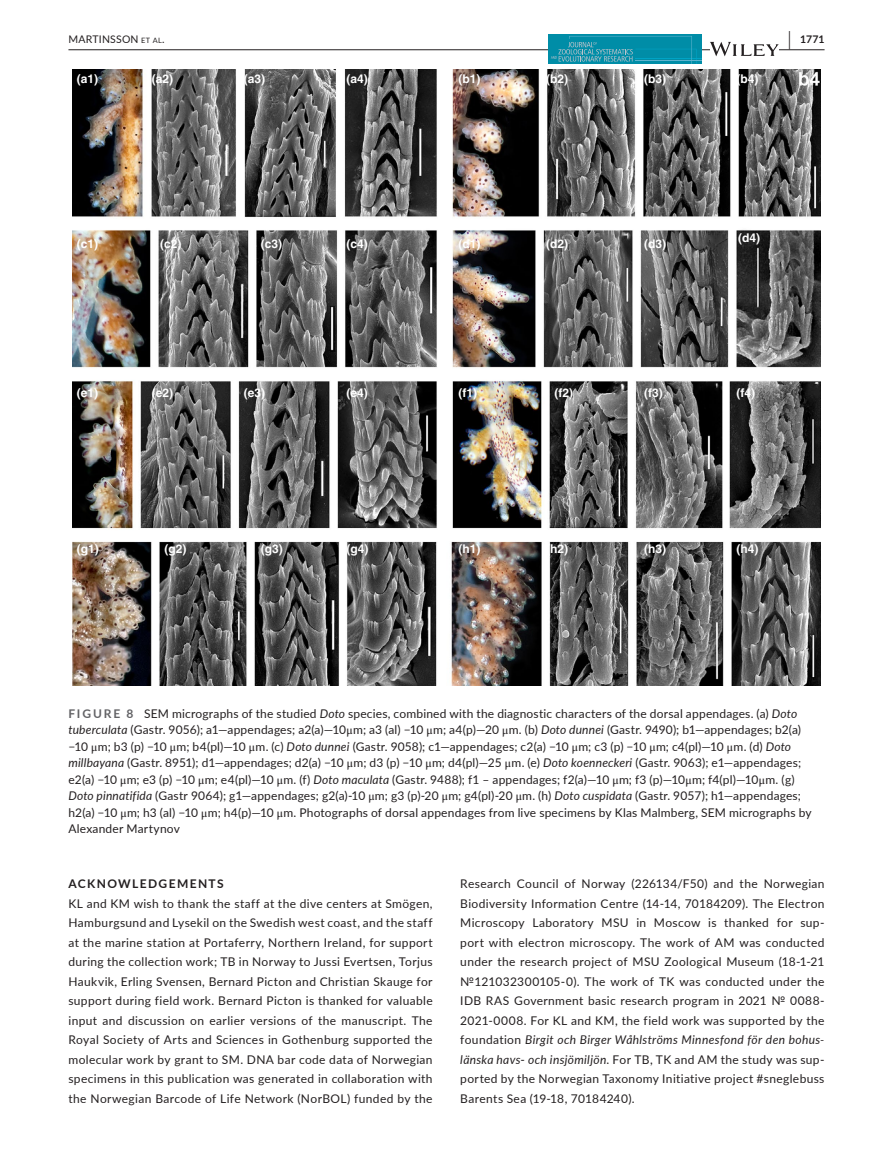
<style>
.page{position:relative;width:893px;height:1174px;background:#fff}
.page>*{position:absolute;margin:0;border:0;box-sizing:border-box;transform-origin:0 0}
.t1{font:12px/19.5px "Lato";letter-spacing:.015em;color:#231f20;text-align:justify}
.t2{font:700 12px "Helvetica";color:#fff}
.t3{font:700 12px "Lato";letter-spacing:.115em;color:#231f20}
.t4{font:10.5px "Lato";letter-spacing:.02em;color:#231f20}
.t5{font:700 10.5px "Lato";color:#231f20}
.s1{font-size:7.35px}
.s2{font-size:19.5px}
.s3{font-weight:700;color:#636366}
.s4{font-style:italic}
.s5{font-family:"STIX"}
</style>
<div class="page">
<hr style="left:68px;top:49px;width:756px;height:1px;background:#231f20">
<div style="left:548px;top:34px;width:153px;height:30px;background:#008da7"></div>
<hr style="left:635px;top:58px;width:66px;height:1px;background:#00a3c5">
<hr style="left:635px;top:60px;width:66px;height:1px;background:#5db3ce">
<svg style="left:551px;top:36px;width:146px;height:28px"></svg>
<svg style="left:710px;top:42px;width:69px;height:14px"></svg>
<img style="left:72px;top:69px;width:749px;height:617px">
<p class="t4" style="left:68px;top:31px;width:98px">MARTINSSON <span class="s1">et al</span>.</p>
<p class="t5" style="left:789px;top:31px;width:37px"><span class="s2">|</span> 1771</p>
<p class="t2" style="left:77px;top:72px;width:23px">(a1)</p>
<p class="t2" style="left:152px;top:72px;width:23px">(a2)</p>
<p class="t2" style="left:244px;top:72px;width:23px">(a3)</p>
<p class="t2" style="left:346px;top:72px;width:23px">(a4)</p>
<p class="t2" style="left:458px;top:72px;width:23px">(b1)</p>
<p class="t2" style="left:546px;top:72px;width:23px">(b2)</p>
<p class="t2" style="left:644px;top:72px;width:23px">(b3)</p>
<p class="t2" style="left:736px;top:72px;width:23px">(b4)</p>
<p class="t2" style="left:77px;top:236px;width:23px">(c1)</p>
<p class="t2" style="left:160px;top:236px;width:23px">(c2)</p>
<p class="t2" style="left:261px;top:236px;width:23px">(c3)</p>
<p class="t2" style="left:346px;top:236px;width:23px">(c4)</p>
<p class="t2" style="left:458px;top:236px;width:23px">(d1)</p>
<p class="t2" style="left:546px;top:236px;width:23px">(d2)</p>
<p class="t2" style="left:644px;top:236px;width:23px">(d3)</p>
<p class="t2" style="left:738px;top:231px;width:23px">(d4)</p>
<p class="t2" style="left:77px;top:385px;width:23px">(e1)</p>
<p class="t2" style="left:152px;top:385px;width:23px">(e2)</p>
<p class="t2" style="left:244px;top:385px;width:23px">(e3)</p>
<p class="t2" style="left:346px;top:385px;width:23px">(e4)</p>
<p class="t2" style="left:458px;top:385px;width:20px">(f1)</p>
<p class="t2" style="left:555px;top:385px;width:20px">(f2)</p>
<p class="t2" style="left:644px;top:385px;width:20px">(f3)</p>
<p class="t2" style="left:736px;top:385px;width:20px">(f4)</p>
<p class="t2" style="left:77px;top:541px;width:23px">(g1)</p>
<p class="t2" style="left:164px;top:541px;width:23px">(g2)</p>
<p class="t2" style="left:261px;top:541px;width:23px">(g3)</p>
<p class="t2" style="left:346px;top:541px;width:23px">(g4)</p>
<p class="t2" style="left:458px;top:541px;width:23px">(h1)</p>
<p class="t2" style="left:546px;top:541px;width:23px">(h2)</p>
<p class="t2" style="left:644px;top:541px;width:23px">(h3)</p>
<p class="t2" style="left:736px;top:541px;width:23px">(h4)</p>
<p class="t1" style="left:68px;top:705px;width:745px;line-height:16.5px;text-align:left"><span class="s3">FIGURE 8</span> SEM micrographs of the studied <span class="s4">Doto</span> species, combined with the diagnostic characters of the dorsal appendages. (a) <span class="s4">Doto tuberculata</span> (Gastr. 9056); a1—appendages; a2(a)—10<span class="s5">μ</span>m; a3 (al) −10 <span class="s5">μ</span>m; a4(p)—20 <span class="s5">μ</span>m. (b) <span class="s4">Doto dunnei</span> (Gastr. 9490); b1—appendages; b2(a) −10 <span class="s5">μ</span>m; b3 (p) −10 <span class="s5">μ</span>m; b4(pl)—10 <span class="s5">μ</span>m. (c) <span class="s4">Doto dunnei</span> (Gastr. 9058); c1—appendages; c2(a) −10 <span class="s5">μ</span>m; c3 (p) −10 <span class="s5">μ</span>m; c4(pl)—10 <span class="s5">μ</span>m. (d) <span class="s4">Doto millbayana</span> (Gastr. 8951); d1—appendages; d2(a) −10 <span class="s5">μ</span>m; d3 (p) −10 <span class="s5">μ</span>m; d4(pl)—25 <span class="s5">μ</span>m. (e) <span class="s4">Doto koenneckeri</span> (Gastr. 9063); e1—appendages; e2(a) −10 <span class="s5">μ</span>m; e3 (p) −10 <span class="s5">μ</span>m; e4(pl)—10 <span class="s5">μ</span>m. (f) <span class="s4">Doto maculata</span> (Gastr. 9488); f1 – appendages; f2(a)—10 <span class="s5">μ</span>m; f3 (p)—10<span class="s5">μ</span>m; f4(pl)—10<span class="s5">μ</span>m. (g)<br><span class="s4">Doto pinnatifida</span> (Gastr 9064); g1—appendages; g2(a)-10 <span class="s5">μ</span>m; g3 (p)-20 <span class="s5">μ</span>m; g4(pl)-20 <span class="s5">μ</span>m. (h) <span class="s4">Doto cuspidata</span> (Gastr. 9057); h1—appendages; h2(a) −10 <span class="s5">μ</span>m; h3 (al) −10 <span class="s5">μ</span>m; h4(p)—10 <span class="s5">μ</span>m. Photographs of dorsal appendages from live specimens by Klas Malmberg, SEM micrographs by</p>
<p class="t3" style="left:68px;top:875px;width:157px">ACKNOWLEDGEMENTS</p>
<p class="t1" style="left:68px;top:893px;width:366px">KL and KM wish to thank the staff at the dive centers at Smögen, Hamburgsund and Lysekil on the Swedish west coast, and the staff at the marine station at Portaferry, Northern Ireland, for support during the collection work; TB in Norway to Jussi Evertsen, Torjus Haukvik, Erling Svensen, Bernard Picton and Christian Skauge for support during field work. Bernard Picton is thanked for valuable input and discussion on earlier versions of the manuscript. The Royal Society of Arts and Sciences in Gothenburg supported the molecular work by grant to SM. DNA bar code data of Norwegian specimens in this publication was generated in collaboration with the Norwegian Barcode of Life Network (NorBOL) funded by the</p>
<p class="t1" style="left:460px;top:873px;width:366px">Research Council of Norway (226134/F50) and the Norwegian Biodiversity Information Centre (14-14, 70184209). The Electron Microscopy Laboratory MSU in Moscow is thanked for sup&shy;port with electron microscopy. The work of AM was conducted under the research project of MSU Zoological Museum (18-1-21 №121032300105-0). The work of TK was conducted under the IDB RAS Government basic research program in 2021 № 0088- 2021-0008. For KL and KM, the field work was supported by the foundation <span class="s4">Birgit och Birger Wåhlströms Minnesfond för den bohus&shy;länska havs</span>- <span class="s4">och insjömiljön</span>. For TB, TK and AM the study was sup&shy;ported by the Norwegian Taxonomy Initiative project #sneglebuss Barents Sea (19-18, 70184240).</p>
</div>
